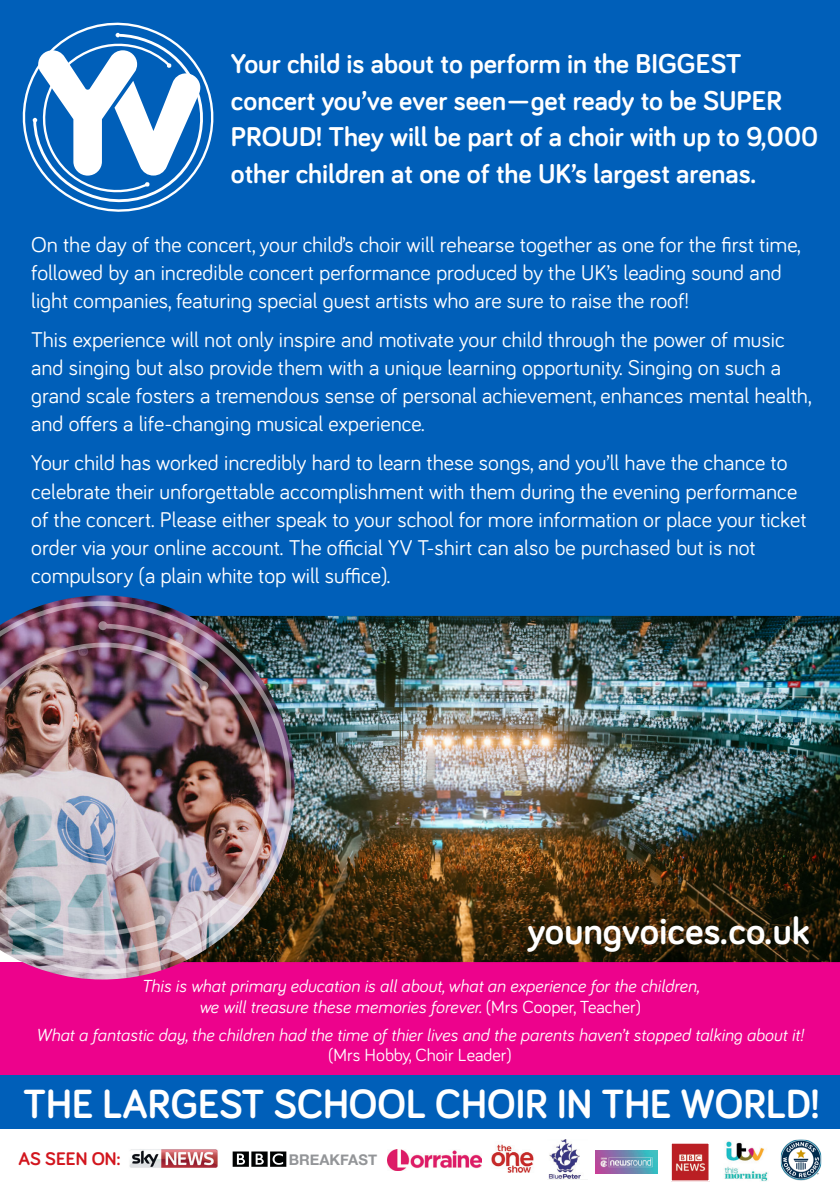
<style>
.page{position:relative;width:840px;height:1191px;background:#fff}
.page>*{position:absolute;margin:0;border:0;box-sizing:border-box;transform-origin:0 0}
.t1{font:700 42px "Bariol";color:#fff}
.t2{font:700 39px "Bariol";color:#fff}
.t3{font:700 28px/36.8px "Bariol";color:#fff}
.t4{font:22px/28px "Bariol";color:#fff}
.t5{font:700 18.8px "Bariol";color:#d2161e}
.t6{font:italic 18px/20px "Bariol";color:#fff;text-align:center}
.t7{font:700 14.8px "Helvetica Neue";color:#939598}
.s1{font-style:normal}
</style>
<div class="page">
<div style="left:0;top:0;width:839px;height:626px;background:#005fb9"></div>
<div style="left:0;top:962px;width:839px;height:156px;background:#ed028c"></div>
<img style="left:294px;top:616px;width:545px;height:346px">
<svg style="left:23px;top:23px;width:190px;height:189px"></svg>
<div style="left:0;top:1074px;width:839px;height:54px;background:#005fb9"></div>
<img style="left:491px;top:1144px;width:43px;height:29px">
<svg style="left:232px;top:1151px;width:54px;height:15px"></svg>
<img style="left:548px;top:1139px;width:33px;height:40px">
<img style="left:780px;top:1139px;width:40px;height:42px">
<img style="left:595px;top:1150px;width:62px;height:23px">
<img style="left:129px;top:1149px;width:89px;height:19px">
<img style="left:387px;top:1149px;width:94px;height:21px">
<img style="left:672px;top:1144px;width:35px;height:35px">
<div style="left:670px;top:1142px;width:39px;height:39px;border:1px solid #fff"></div>
<img style="left:724px;top:1141px;width:43px;height:40px">
<img style="left:57px;top:595px;width:237px;height:384px">
<img style="left:0;top:601px;width:291px;height:373px">
<svg style="left:156px;top:915px;width:10px;height:10px"></svg>
<svg style="left:199px;top:681px;width:10px;height:9px"></svg>
<svg style="left:98px;top:621px;width:9px;height:9px"></svg>
<p class="t3" style="left:231px;top:44px;width:588px">Your child is about to perform in the BIGGEST concert you’ve ever seen—get ready to be SUPER PROUD! They will be part of a choir with up to 9,000 other children at one of the UK’s largest arenas.</p>
<p class="t4" style="left:31px;top:229px;width:770px">On the day of the concert, your child’s choir will rehearse together as one for the first time, followed by an incredible concert performance produced by the UK’s leading sound and light companies, featuring special guest artists who are sure to raise the roof!</p>
<p class="t4" style="left:31px;top:325px;width:781px">This experience will not only inspire and motivate your child through the power of music and singing but also provide them with a unique learning opportunity. Singing on such a grand scale fosters a tremendous sense of personal achievement, enhances mental health, and offers a life-changing musical experience.</p>
<p class="t4" style="left:31px;top:448px;width:776px">Your child has worked incredibly hard to learn these songs, and you’ll have the chance to celebrate their unforgettable accomplishment with them during the evening performance of the concert. Please either speak to your school for more information or place your ticket order via your online account. The official YV T-shirt can also be purchased but is not compulsory (a plain white top will suffice).</p>
<p class="t2" style="left:527px;top:904px;width:283px">youngvoices.co.uk</p>
<p class="t6" style="left:141px;top:975px;width:559px">This is what primary education is all about, what an experience for the children, we will treasure these memories forever. <span class="s1">(Mrs Cooper, Teacher)</span></p>
<p class="t6" style="left:36px;top:1024px;width:768px">What a fantastic day, the children had the time of thier lives and the parents haven’t stopped talking about it! <span class="s1">(Mrs Hobby, Choir Leader)</span></p>
<p class="t1" style="left:23px;top:1074px;width:797px">THE LARGEST SCHOOL CHOIR IN THE WORLD!</p>
<p class="t7" style="left:289px;top:1148px;width:90px">BREAKFAST</p>
<p class="t5" style="left:18px;top:1145px;width:104px">AS SEEN ON:</p>
</div>
